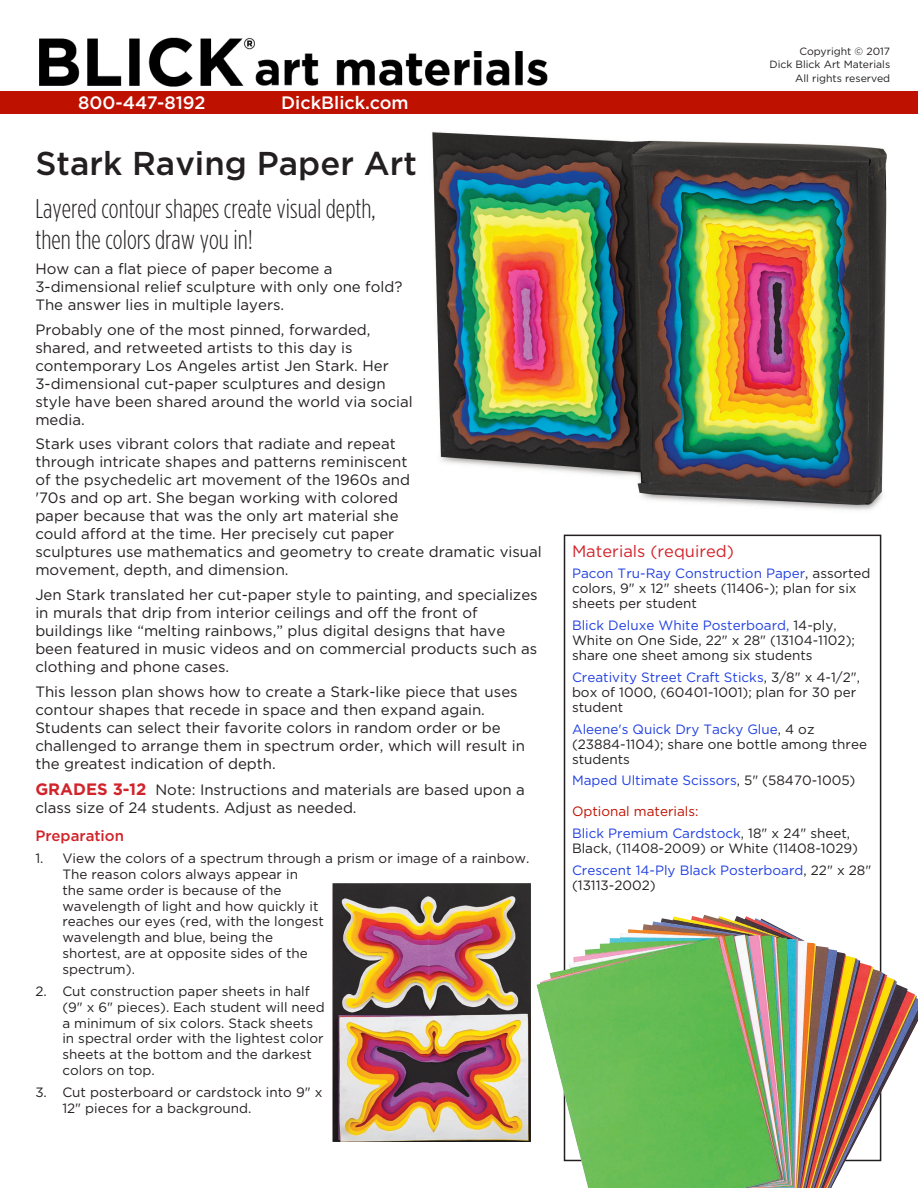
<style>
.page{position:relative;width:918px;height:1188px;background:#fff}
.page>*{position:absolute;margin:0;border:0;box-sizing:border-box;transform-origin:0 0}
.Cirriculum_links{font:500 33px "Gotham";color:#231f20}
.Cirriculum_links-2{font:300 27px/31.5px "Gotham Condensed";color:#231f20}
.t1{font:500 18px "Gotham";color:#fff}
.Materials_Heading{font:16.5px "Gotham";color:#d1232a}
.Description{font:15px/18px "Gotham";color:#231f20}
.Description-2{font:500 15px "Gotham";color:#d1232a}
.Process_Steps{font:13.5px/15.8px "Gotham";color:#231f20}
.Materials_list{font:13.5px/15px "Gotham";color:#231f20}
.Materials_list-2{font:13.5px/15px "Gotham";color:#2140e0}
.Materials_list-3{font:13.5px "Gotham";color:#bf1100}
.t2{font:10.5px "Gotham";color:#231f20}
.s1{font-weight:700;font-size:16.5px;color:#d1232a}
.s2{color:#2140e0}
.s3{color:#231f20}
</style>
<div class="page">
<div style="left:0;top:91px;width:918px;height:22px;background:#bf1100"></div>
<img style="left:39px;top:37px;width:509px;height:50px">
<img style="left:536px;top:915px;width:382px;height:273px">
<img style="left:432px;top:131px;width:455px;height:379px">
<img style="left:333px;top:883px;width:197px;height:259px">
<p class="t1" style="left:78px;top:92px;width:129px">800-447-8192</p>
<p class="t1" style="left:281px;top:92px;width:129px">DickBlick.com</p>
<p class="Cirriculum_links" style="left:35px;top:144px;width:383px">Stark Raving Paper Art</p>
<p class="Cirriculum_links-2" style="left:35px;top:192px;width:342px">Layered contour shapes create visual depth, then the colors draw you in!</p>
<p class="Description" style="left:35px;top:259px;width:369px">How can a flat piece of paper become a<br>3-dimensional relief sculpture with only one fold?<br>The answer lies in multiple layers.</p>
<p class="Description" style="left:35px;top:320px;width:379px">Probably one of the most pinned, forwarded, shared, and retweeted artists to this day is contemporary Los Angeles artist Jen Stark. Her 3-dimensional cut-paper sculptures and design style have been shared around the world via social media.</p>
<p class="Description" style="left:35px;top:435px;width:508px">Stark uses vibrant colors that radiate and repeat<br>through intricate shapes and patterns reminiscent<br>of the psychedelic art movement of the 1960s and<br>'70s and op art. She began working with colored<br>paper because that was the only art material she<br>could afford at the time. Her precisely cut paper<br>sculptures use mathematics and geometry to create dramatic visual movement, depth, and dimension.</p>
<p class="Description" style="left:35px;top:585px;width:504px">Jen Stark translated her cut-paper style to painting, and specializes in murals that drip from interior ceilings and off the front of buildings like “melting rainbows,” plus digital designs that have been featured in music videos and on commercial products such as clothing and phone cases.</p>
<p class="Description" style="left:35px;top:682px;width:491px">This lesson plan shows how to create a Stark-like piece that uses contour shapes that recede in space and then expand again.<br>Students can select their favorite colors in random order or be challenged to arrange them in spectrum order, which will result in the greatest indication of depth.</p>
<p class="Description" style="left:35px;top:780px;width:491px"><span class="s1">GRADES 3-12</span> Note: Instructions and materials are based upon a class size of 24 students. Adjust as needed.</p>
<p class="Description-2" style="left:35px;top:827px;width:90px">Preparation</p>
<p class="Process_Steps" style="left:62px;top:850px;width:469px;text-indent:-27px">1. View the colors of a spectrum through a prism or image of a rainbow.<br>The reason colors always appear in<br>the same order is because of the<br>wavelength of light and how quickly it<br>reaches our eyes (red, with the longest<br>wavelength and blue, being the<br>shortest, are at opposite sides of the<br>spectrum).</p>
<p class="Process_Steps" style="left:62px;top:983px;width:264px;text-indent:-27px">2. Cut construction paper sheets in half (9" x 6" pieces). Each student will need a minimum of six colors. Stack sheets in spectral order with the lightest color sheets at the bottom and the darkest colors on top.</p>
<p class="Process_Steps" style="left:62px;top:1084px;width:262px;text-indent:-27px">3. Cut posterboard or cardstock into 9" x<br>12" pieces for a background.</p>
<p class="t2" style="left:799px;top:45px;width:92px">Copyright © 2017</p>
<p class="t2" style="left:769px;top:59px;width:122px">Dick Blick Art Materials</p>
<p class="t2" style="left:795px;top:72px;width:97px">All rights reserved</p>
<p class="Materials_Heading" style="left:572px;top:542px;width:164px">Materials (required)</p>
<p class="Materials_list" style="left:572px;top:566px;width:300px"><span class="s2">Pacon Tru-Ray Construction Paper</span>, assorted colors, 9" x 12" sheets (11406-); plan for six sheets per student</p>
<p class="Materials_list" style="left:572px;top:618px;width:285px"><span class="s2">Blick Deluxe White Posterboard,</span> 14-ply,<br>White on One Side, 22" x 28" (13104-1102); share one sheet among six students</p>
<p class="Materials_list" style="left:572px;top:669px;width:290px"><span class="s2">Creativity Street Craft Sticks</span>, 3/8" x 4-1/2", box of 1000, (60401-1001); plan for 30 per student</p>
<p class="Materials_list" style="left:572px;top:721px;width:297px"><span class="s2">Aleene's Quick Dry Tacky Glue</span>, 4 oz (23884-1104); share one bottle among three students</p>
<p class="Materials_list-2" style="left:572px;top:773px;width:285px">Maped Ultimate Scissors<span class="s3">, 5" (58470-1005)</span></p>
<p class="Materials_list-3" style="left:572px;top:804px;width:128px">Optional materials:</p>
<p class="Materials_list" style="left:572px;top:825px;width:288px"><span class="s2">Blick Premium Cardstock</span>, 18" x 24" sheet,<br>Black, (11408-2009) or White (11408-1029)</p>
<p class="Materials_list-2" style="left:572px;top:862px;width:301px">Crescent 14-Ply Black Posterboard<span class="s3">, 22" x 28" (13113-2002)</span></p>
</div>
